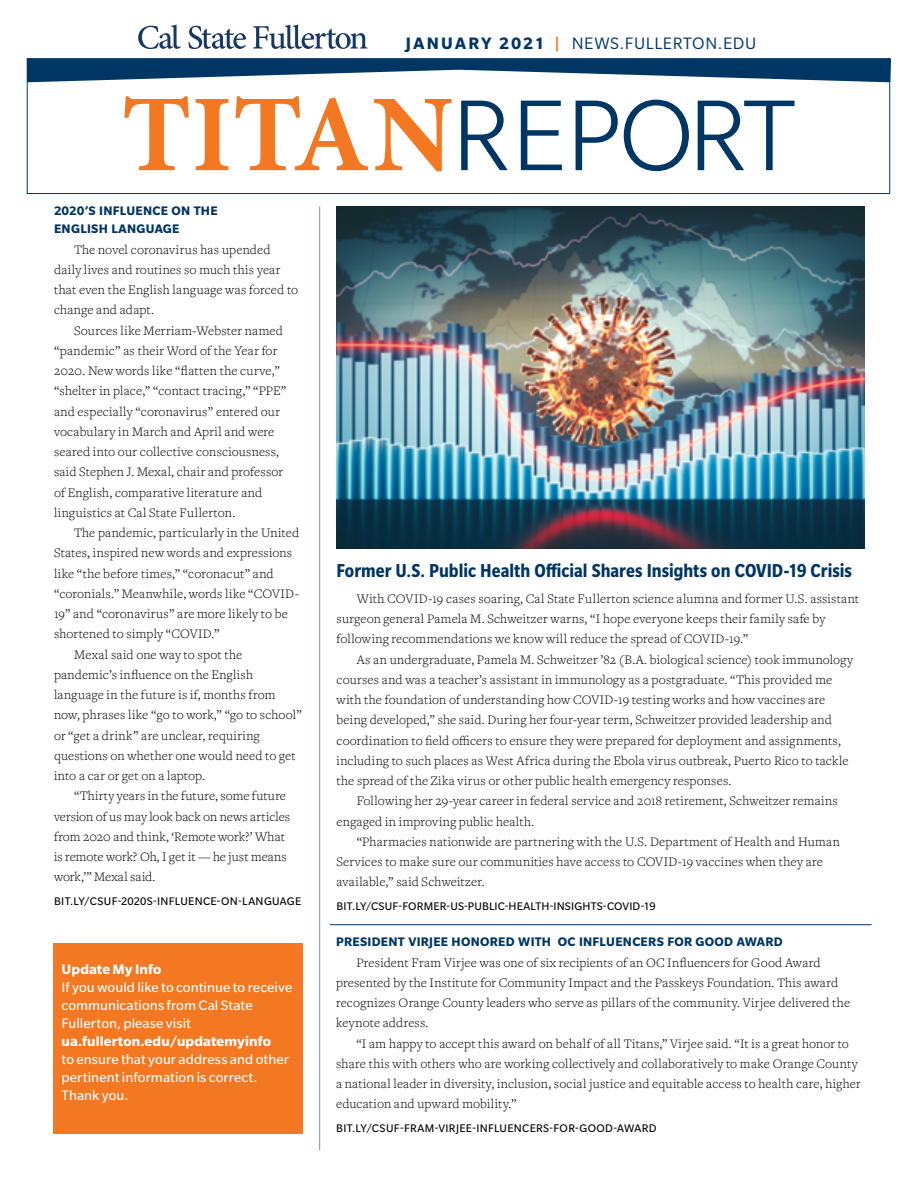
<style>
.page{position:relative;width:918px;height:1188px;background:#fff}
.page>*{position:absolute;margin:0;border:0;box-sizing:border-box;transform-origin:0 0}
.t1{font:300 109.5px "Slate Pro";letter-spacing:-.04em;color:#003663}
.t2{font:700 condensed 20.4px "Slate Pro";color:#003663}
.t3{font:18px "Slate Pro";letter-spacing:.035em;color:#003663}
.t4{font:15px/18px "Slate Pro";letter-spacing:.005em;color:#fff}
.t5{font:700 15px "Slate Pro";letter-spacing:.01em;color:#fff}
.t6{font:300 13.5px/20.2px "Freight Text Pro";letter-spacing:.015em;color:#000}
.t7{font:700 13.5px/18px "Slate Pro";letter-spacing:.02em;color:#003663}
.t8{font:12px "Slate Pro";letter-spacing:.02em;color:#000}
.s1{font-weight:700}
.s2{font-weight:700;font-stretch:condensed;color:#f47721}
.s3{font-family:"Minion Pro";font-weight:700;color:#f47721}
</style>
<div class="page">
<div style="left:53px;top:943px;width:250px;height:191px;background:#f47721"></div>
<hr style="left:319px;top:207px;width:1px;height:943px;background:#003663">
<svg style="left:27px;top:58px;width:864px;height:24px"></svg>
<svg style="left:188px;top:26px;width:58px;height:23px"></svg>
<svg style="left:138px;top:25px;width:43px;height:24px"></svg>
<svg style="left:253px;top:25px;width:114px;height:24px"></svg>
<hr style="left:330px;top:924px;width:542px;height:1px;background:#003365">
<img style="left:337px;top:207px;width:528px;height:342px">
<h3 class="t3" style="left:406px;top:34px;width:352px"><span class="s1">JANUARY 2021</span> <span class="s2">|</span> NEWS.FULLERTON.EDU</h3>
<h1 class="t1" style="left:121px;top:79px;width:676px"><span class="s3">TITAN</span>REPORT</h1>
<p class="t7" style="left:54px;top:202px;width:165px">2020’S INFLUENCE ON THE<br>ENGLISH LANGUAGE</p>
<p class="t6" style="left:54px;top:239px;width:246px;text-indent:20px">The novel coronavirus has upended daily lives and routines so much this year that even the English language was forced to change and adapt.</p>
<p class="t6" style="left:54px;top:320px;width:234px;text-indent:20px">Sources like Merriam-Webster named “pandemic” as their Word of the Year for 2020. New words like “flatten the curve,” “shelter in place,” “contact tracing,” “PPE” and especially “coronavirus” entered our vocabulary in March and April and were seared into our collective consciousness, said Stephen J. Mexal, chair and professor of English, comparative literature and linguistics at Cal State Fullerton.</p>
<p class="t6" style="left:74px;top:522px;width:226px">The pandemic, particularly in the United</p>
<p class="t6" style="left:54px;top:542px;width:240px">States, inspired new words and expressions</p>
<p class="t6" style="left:54px;top:563px;width:221px">like “the before times,” “coronacut” and</p>
<p class="t6" style="left:54px;top:583px;width:247px">“coronials.” Meanwhile, words like “COVID-</p>
<p class="t6" style="left:54px;top:603px;width:235px">19” and “coronavirus” are more likely to be</p>
<p class="t6" style="left:54px;top:623px;width:167px">shortened to simply “COVID.”</p>
<p class="t6" style="left:74px;top:644px;width:169px">Mexal said one way to spot the</p>
<p class="t6" style="left:54px;top:664px;width:201px">pandemic’s influence on the English</p>
<p class="t6" style="left:54px;top:684px;width:223px">language in the future is if, months from</p>
<p class="t6" style="left:54px;top:704px;width:249px">now, phrases like “go to work,” “go to school”</p>
<p class="t6" style="left:54px;top:725px;width:207px">or “get a drink” are unclear, requiring</p>
<p class="t6" style="left:54px;top:745px;width:243px">questions on whether one would need to get</p>
<p class="t6" style="left:54px;top:765px;width:153px">into a car or get on a laptop.</p>
<p class="t6" style="left:74px;top:785px;width:213px">“Thirty years in the future, some future</p>
<p class="t6" style="left:54px;top:806px;width:238px">version of us may look back on news articles</p>
<p class="t6" style="left:54px;top:826px;width:232px">from 2020 and think, ‘Remote work?’ What</p>
<p class="t6" style="left:54px;top:846px;width:234px">is remote work? Oh, I get it — he just means</p>
<p class="t6" style="left:54px;top:866px;width:103px">work,’” Mexal said.</p>
<p class="t8" style="left:54px;top:895px;width:249px">BIT.LY/CSUF-2020S-INFLUENCE-ON-LANGUAGE</p>
<p class="t5" style="left:62px;top:961px;width:101px">Update My Info</p>
<p class="t4" style="left:62px;top:978px;width:232px">If you would like to continue to receive communications from Cal State<br>Fullerton, please visit</p>
<p class="t5" style="left:62px;top:1033px;width:211px">ua.fullerton.edu/updatemyinfo</p>
<p class="t4" style="left:62px;top:1050px;width:229px">to ensure that your address and other pertinent information is correct.<br>Thank you.</p>
<h2 class="t2" style="left:337px;top:560px;width:517px">Former U.S. Public Health Official Shares Insights on COVID-19 Crisis</h2>
<p class="t6" style="left:337px;top:588px;width:524px;text-indent:20px">With COVID-19 cases soaring, Cal State Fullerton science alumna and former U.S. assistant surgeon general Pamela M. Schweitzer warns, “I hope everyone keeps their family safe by following recommendations we know will reduce the spread of COVID-19.”</p>
<p class="t6" style="left:337px;top:649px;width:518px;text-indent:20px">As an undergraduate, Pamela M. Schweitzer ’82 (B.A. biological science) took immunology courses and was a teacher’s assistant in immunology as a postgraduate. “This provided me with the foundation of understanding how COVID-19 testing works and how vaccines are being developed,” she said. During her four-year term, Schweitzer provided leadership and coordination to field officers to ensure they were prepared for deployment and assignments, including to such places as West Africa during the Ebola virus outbreak, Puerto Rico to tackle the spread of the Zika virus or other public health emergency responses.</p>
<p class="t6" style="left:337px;top:790px;width:503px;text-indent:20px">Following her 29-year career in federal service and 2018 retirement, Schweitzer remains engaged in improving public health.</p>
<p class="t6" style="left:337px;top:831px;width:505px;text-indent:20px">“Pharmacies nationwide are partnering with the U.S. Department of Health and Human<br>Services to make sure our communities have access to COVID-19 vaccines when they are available,” said Schweitzer.</p>
<p class="t8" style="left:337px;top:900px;width:321px">BIT.LY/CSUF-FORMER-US-PUBLIC-HEALTH-INSIGHTS-COVID-19</p>
<p class="t7" style="left:336px;top:933px;width:448px">PRESIDENT VIRJEE HONORED WITH OC INFLUENCERS FOR GOOD AWARD</p>
<p class="t6" style="left:336px;top:952px;width:515px;text-indent:20px">President Fram Virjee was one of six recipients of an OC Influencers for Good Award presented by the Institute for Community Impact and the Passkeys Foundation. This award recognizes Orange County leaders who serve as pillars of the community. Virjee delivered the keynote address.</p>
<p class="t6" style="left:336px;top:1033px;width:526px;text-indent:20px">“I am happy to accept this award on behalf of all Titans,” Virjee said. “It is a great honor to share this with others who are working collectively and collaboratively to make Orange County a national leader in diversity, inclusion, social justice and equitable access to health care, higher education and upward mobility.”</p>
<p class="t8" style="left:336px;top:1121px;width:322px">BIT.LY/CSUF-FRAM-VIRJEE-INFLUENCERS-FOR-GOOD-AWARD</p>
</div>
